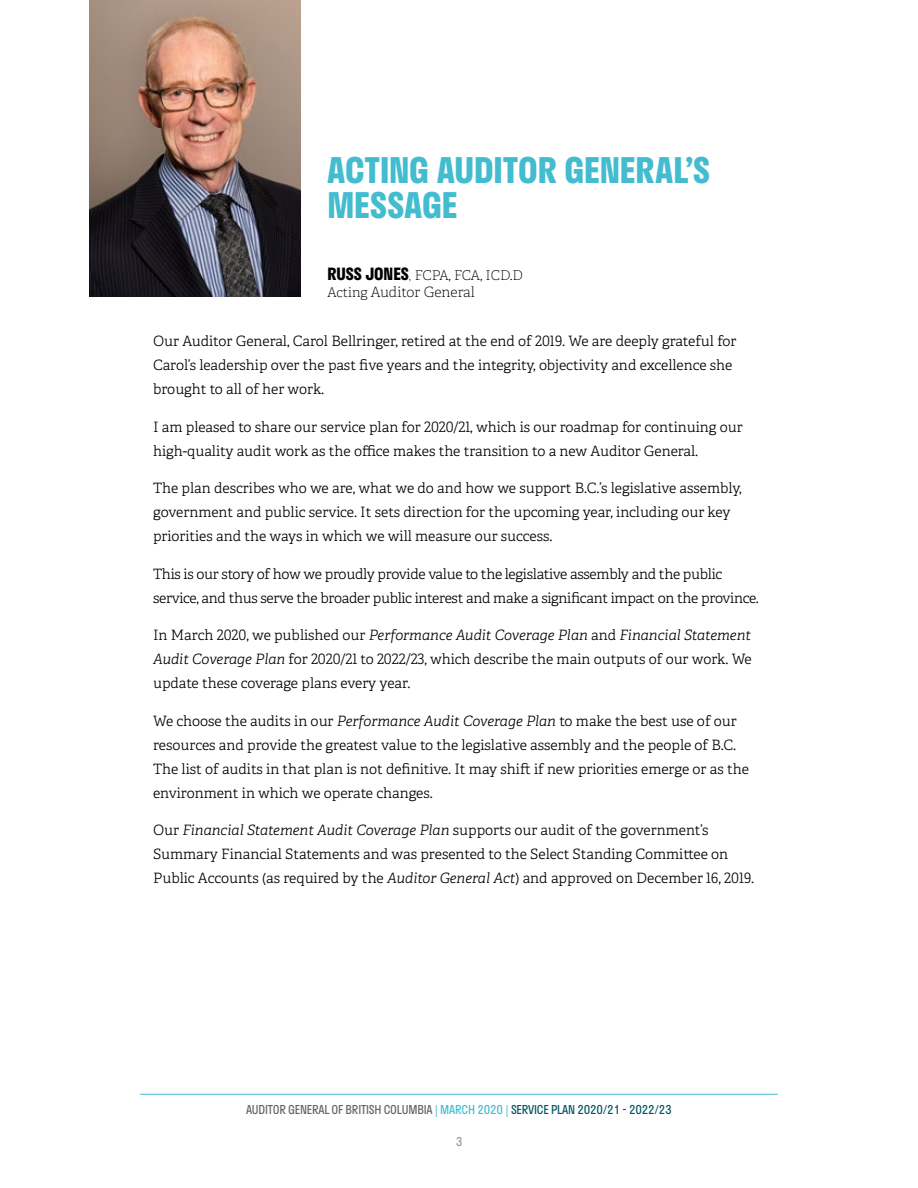
<style>
.page{position:relative;width:918px;height:1188px;background:#fff}
.page>*{position:absolute;margin:0;border:0;box-sizing:border-box;transform-origin:0 0}
.t1{font:700 34.5px/34.5px "Stratos";letter-spacing:-.005em;color:#43bcd0}
.t2{font:14.25px/24px "Adelle PE Lt";color:#000}
.t3{font:14.25px/24px "Adelle PE Lt";letter-spacing:-.02em;color:#000}
.t4{font:14.25px "Adelle PE Th";color:#000}
.t5{font:13.5px "Adelle PE Th";color:#000}
.t6{font:12px "Stratos";letter-spacing:-.02em;color:#636466}
.t7{font:12px "Stratos";color:#939598}
.s1{font-family:"Stratos";font-weight:700;font-size:16.5px}
.s2{font-family:"Stratos";font-weight:100;font-size:16.5px}
.s3{font-size:13.5px}
.s4{font-style:italic}
.s5{color:#43bcd0}
.s6{color:#005464}
</style>
<div class="page">
<hr style="left:140px;top:1094px;width:638px;height:1px;background:#43bcd0">
<img style="left:89px;top:0;width:212px;height:297px">
<h1 class="t1" style="left:327px;top:152px;width:384px">ACTING AUDITOR GENERAL’S<br>MESSAGE</h1>
<p class="t5" style="left:327px;top:266px;width:197px"><span class="s1">RUSS JONES</span><span class="s2">,</span> FCPA, FCA, ICD.D</p>
<p class="t4" style="left:327px;top:282px;width:149px"><span class="s3">Acting</span> Auditor General</p>
<p class="t2" style="left:153px;top:329px;width:585px">Our Auditor General, Carol Bellringer, retired at the end of 2019. We are deeply grateful for<br>Carol’s leadership over the past five years and the integrity, objectivity and excellence she brought to all of her work.</p>
<p class="t2" style="left:153px;top:414px;width:591px">I am pleased to share our service plan for 2020/21, which is our roadmap for continuing our high-quality audit work as the office makes the transition to a new Auditor General.</p>
<p class="t2" style="left:153px;top:476px;width:590px">The plan describes who we are, what we do and how we support B.C.’s legislative assembly, government and public service. It sets direction for the upcoming year, including our key priorities and the ways in which we will measure our success.</p>
<p class="t3" style="left:153px;top:561px;width:607px">This is our story of how we proudly provide value to the legislative assembly and the public service, and thus serve the broader public interest and make a significant impact on the province.</p>
<p class="t2" style="left:153px;top:623px;width:600px;text-align:justify">In March 2020, we published our <span class="s4">Performance Audit Coverage Plan</span> and <span class="s4">Financial Statement Audit Coverage Plan</span> for 2020/21 to 2022/23, which describe the main outputs of our work. We update these coverage plans every year.</p>
<p class="t2" style="left:153px;top:708px;width:597px">We choose the audits in our <span class="s4">Performance Audit Coverage Plan</span> to make the best use of our resources and provide the greatest value to the legislative assembly and the people of B.C.<br>The list of audits in that plan is not definitive. It may shift if new priorities emerge or as the environment in which we operate changes.</p>
<p class="t2" style="left:153px;top:818px;width:603px">Our <span class="s4">Financial Statement Audit Coverage Plan</span> supports our audit of the government’s<br>Summary Financial Statements and was presented to the Select Standing Committee on<br>Public Accounts (as required by the <span class="s4">Auditor General Act</span>) and approved on December 16, 2019.</p>
<p class="t6" style="left:246px;top:1100px;width:427px">AUDITOR GENERAL OF BRITISH COLUMBIA <span class="s5">| MARCH 2020 |</span> <span class="s6">SERVICE PLAN 2020/21 - 2022/23</span></p>
<p class="t7" style="left:456px;top:1132px;width:8px">3</p>
</div>
